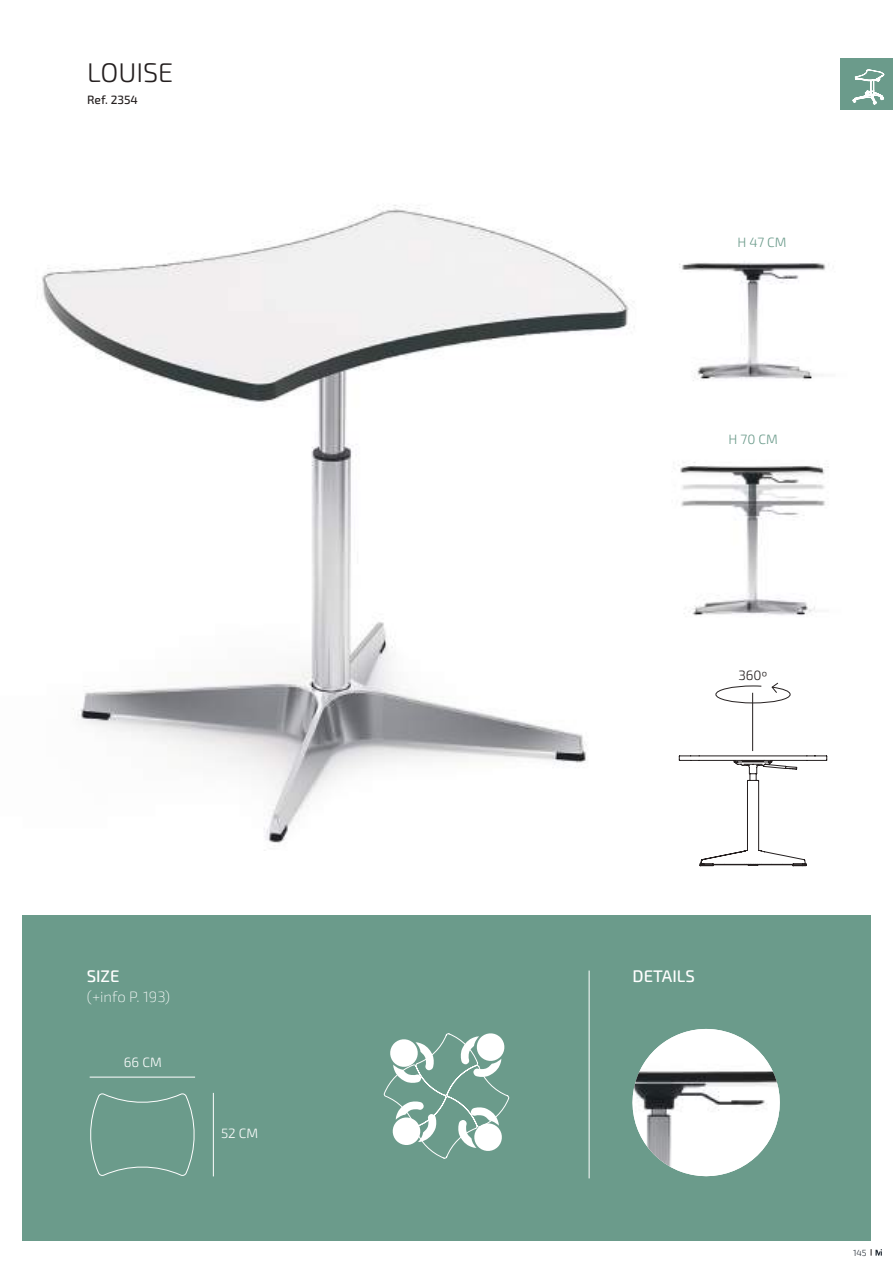
<style>
.page{position:relative;width:893px;height:1263px;background:#fff}
.page>*{position:absolute;margin:0;border:0;box-sizing:border-box;transform-origin:0 0}
.t1{font:300 27px "Exo 2";color:#241f1f}
.t2{font:500 16.8px "Exo 2";color:#fff}
.t3{font:200 14.85px "Exo 2";color:#fff}
.t4{font:300 13.5px "Exo 2";color:#6b9b8b}
.t5{font:300 13.5px "Exo 2";color:#fff}
.t6{font:300 13.5px "Exo 2";color:#241f1f}
.t7{font:500 12px "Exo 2";color:#241f1f}
.t8{font:300 8.85px "Exo 2";color:#232c35}
</style>
<div class="page">
<img style="left:37px;top:205px;width:598px;height:641px">
<div style="left:22px;top:915px;width:849px;height:326px;background:#6b9b8b"></div>
<img style="left:679px;top:261px;width:150px;height:120px">
<img style="left:678px;top:462px;width:151px;height:154px">
<svg style="left:90px;top:1093px;width:105px;height:83px"></svg>
<hr style="left:90px;top:1077px;width:105px;height:1px;background:#fff">
<hr style="left:213px;top:1093px;width:1px;height:83px;background:#fff">
<svg style="left:384px;top:1033px;width:126px;height:126px"></svg>
<hr style="left:589px;top:970px;width:1px;height:208px;background:#fff">
<img style="left:632px;top:1029px;width:148px;height:148px">
<svg style="left:678px;top:755px;width:150px;height:112px"></svg>
<hr style="left:752px;top:693px;width:1px;height:58px;background:#241f1f">
<svg style="left:715px;top:682px;width:76px;height:22px"></svg>
<svg style="left:871px;top:1249px;width:11px;height:6px"></svg>
<div style="left:841px;top:58px;width:52px;height:52px;background:#6b9b8b"></div>
<svg style="left:853px;top:69px;width:31px;height:35px"></svg>
<h1 class="t1" style="left:87px;top:57px;width:88px">LOUISE</h1>
<p class="t7" style="left:87px;top:92px;width:52px">Ref. 2354</p>
<p class="t2" style="left:87px;top:966px;width:34px">SIZE</p>
<p class="t3" style="left:87px;top:989px;width:85px">(+info P. 193)</p>
<p class="t5" style="left:124px;top:1054px;width:39px">66 CM</p>
<p class="t5" style="left:221px;top:1125px;width:39px">52 CM</p>
<p class="t4" style="left:738px;top:234px;width:51px">H 47 CM</p>
<p class="t4" style="left:729px;top:431px;width:51px">H 70 CM</p>
<p class="t6" style="left:738px;top:668px;width:31px">360º</p>
<p class="t2" style="left:632px;top:966px;width:64px">DETAILS</p>
<p class="t8" style="left:853px;top:1247px;width:15px">145</p>
</div>
